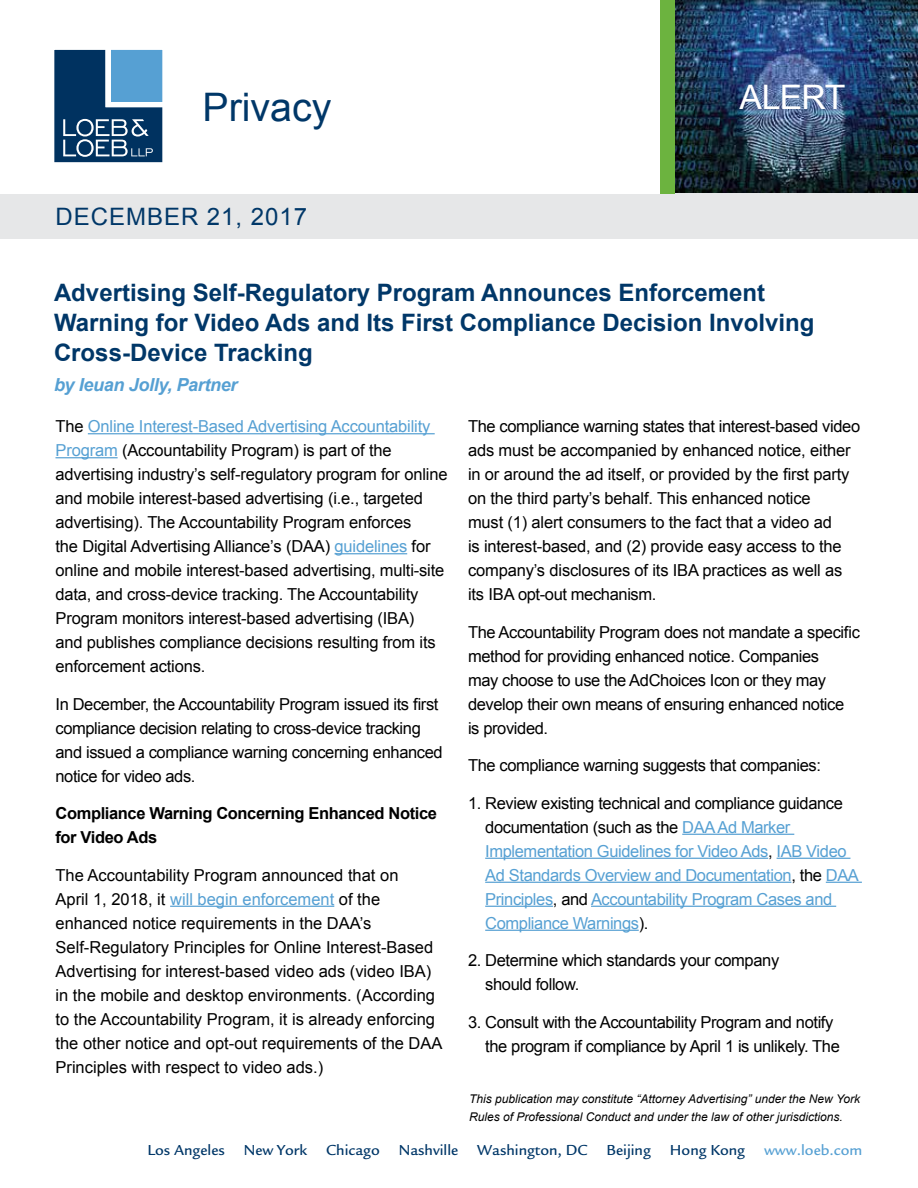
<style>
.page{position:relative;width:918px;height:1188px;background:#fff}
.page>*{position:absolute;margin:0;border:0;box-sizing:border-box;transform-origin:0 0}
.t1{font:39.3px "Arial";color:#003768}
.t2{font:33.75px "Arial";letter-spacing:-.025em;color:#fff}
.t3{font:700 24px/30px "Arial";color:#003768}
.t4{font:24px "Arial";letter-spacing:.04em;color:#003768}
.t5{font:italic 700 18px "Arial";letter-spacing:-.02em;color:#56a0d3}
.t6{font:16.5px/24px "Arial";letter-spacing:-.01em;color:#000}
.t7{font:16.5px/24px "Arial";letter-spacing:-.025em;color:#56a0d3}
.t8{font:700 16.5px/24px "Arial";letter-spacing:-.025em;color:#000}
.t9{font:500 15px "Legacy Sans";color:#003768}
.t10{font:500 15px "Legacy Sans";color:#56a0d3}
.t11{font:italic 12px/18px "Arial";color:#000}
.s1{color:#56a0d3}
.s2{color:#000}
</style>
<div class="page">
<div style="left:662px;top:0;width:256px;height:195px;background:#000;opacity:.75"></div>
<hr style="left:88px;top:433px;width:347px;height:1px;background:#56a0d3">
<hr style="left:56px;top:457px;width:62px;height:1px;background:#56a0d3">
<hr style="left:335px;top:553px;width:72px;height:1px;background:#56a0d3">
<hr style="left:170px;top:906px;width:164px;height:1px;background:#56a0d3">
<hr style="left:682px;top:834px;width:112px;height:1px;background:#56a0d3">
<hr style="left:485px;top:858px;width:283px;height:1px;background:#56a0d3">
<hr style="left:777px;top:858px;width:73px;height:1px;background:#56a0d3">
<hr style="left:485px;top:882px;width:306px;height:1px;background:#56a0d3">
<hr style="left:826px;top:882px;width:36px;height:1px;background:#56a0d3">
<hr style="left:485px;top:906px;width:68px;height:1px;background:#56a0d3">
<hr style="left:591px;top:906px;width:245px;height:1px;background:#56a0d3">
<hr style="left:485px;top:930px;width:154px;height:1px;background:#56a0d3">
<div style="left:0;top:194px;width:918px;height:45px;background:#e6e7e8"></div>
<div style="left:660px;top:0;width:15px;height:194px;background:#6cb33f"></div>
<svg style="left:55px;top:50px;width:107px;height:112px;background:#32638d"></svg>
<h1 class="t1" style="left:202px;top:82px;width:130px">Privacy</h1>
<h2 class="t2" style="left:740px;top:75px;width:108px">ALERT</h2>
<h3 class="t4" style="left:56px;top:201px;width:253px">DECEMBER 21, 2017</h3>
<h3 class="t3" style="left:54px;top:278px;width:762px">Advertising Self-Regulatory Program Announces Enforcement<br>Warning for Video Ads and Its First Compliance Decision Involving<br>Cross-Device Tracking</h3>
<p class="t5" style="left:54px;top:373px;width:185px">by Ieuan Jolly, Partner</p>
<p class="t6" style="left:56px;top:414px;width:394px">The <span class="s1">Online Interest-Based Advertising Accountability Program</span> (Accountability Program) is part of the advertising industry’s self-regulatory program for online and mobile interest-based advertising (i.e., targeted advertising). The Accountability Program enforces<br>the Digital Advertising Alliance’s (DAA) <span class="s1">guidelines</span> for online and mobile interest-based advertising, multi-site data, and cross-device tracking. The Accountability Program monitors interest-based advertising (IBA)<br>and publishes compliance decisions resulting from its enforcement actions.</p>
<p class="t6" style="left:56px;top:692px;width:389px">In December, the Accountability Program issued its first compliance decision relating to cross-device tracking and issued a compliance warning concerning enhanced notice for video ads.</p>
<p class="t8" style="left:56px;top:802px;width:383px">Compliance Warning Concerning Enhanced Notice for Video Ads</p>
<p class="t6" style="left:56px;top:863px;width:389px">The Accountability Program announced that on<br>April 1, 2018, it <span class="s1">will begin enforcement</span> of the enhanced notice requirements in the DAA’s Self-Regulatory Principles for Online Interest-Based Advertising for interest-based video ads (video IBA) in the mobile and desktop environments. (According to the Accountability Program, it is already enforcing the other notice and opt-out requirements of the DAA Principles with respect to video ads.)</p>
<p class="t6" style="left:468px;top:414px;width:394px">The compliance warning states that interest-based video ads must be accompanied by enhanced notice, either in or around the ad itself, or provided by the first party on the third party’s behalf. This enhanced notice<br>must (1) alert consumers to the fact that a video ad<br>is interest-based, and (2) provide easy access to the company’s disclosures of its IBA practices as well as its IBA opt-out mechanism.</p>
<p class="t6" style="left:468px;top:620px;width:394px">The Accountability Program does not mandate a specific method for providing enhanced notice. Companies<br>may choose to use the AdChoices Icon or they may develop their own means of ensuring enhanced notice<br>is provided.</p>
<p class="t6" style="left:468px;top:753px;width:355px">The compliance warning suggests that companies:</p>
<p class="t7" style="left:485px;top:791px;width:375px;text-indent:-17px"><span class="s2">1. Review existing technical and compliance guidance documentation (such as the</span> DAA Ad Marker Implementation Guidelines for Video Ads<span class="s2">,</span> IAB Video Ad Standards Overview and Documentation<span class="s2">, the</span> DAA Principles<span class="s2">, and</span> Accountability Program Cases and Compliance Warnings<span class="s2">).</span></p>
<p class="t6" style="left:485px;top:949px;width:296px;text-indent:-17px">2. Determine which standards your company should follow.</p>
<p class="t6" style="left:485px;top:1010px;width:356px;text-indent:-17px">3. Consult with the Accountability Program and notify the program if compliance by April 1 is unlikely. The</p>
<p class="t11" style="left:469px;top:1089px;width:392px">This publication may constitute “Attorney Advertising” under the New York<br>Rules of Professional Conduct and under the law of other jurisdictions.</p>
<p class="t9" style="left:147px;top:1141px;width:79px">Los Angeles</p>
<p class="t9" style="left:244px;top:1141px;width:65px">New York</p>
<p class="t9" style="left:326px;top:1141px;width:55px">Chicago</p>
<p class="t9" style="left:399px;top:1141px;width:61px">Nashville</p>
<p class="t9" style="left:477px;top:1141px;width:112px">Washington, DC</p>
<p class="t9" style="left:607px;top:1141px;width:46px">Beijing</p>
<p class="t9" style="left:670px;top:1141px;width:77px">Hong Kong</p>
<p class="t10" style="left:764px;top:1141px;width:100px">www.loeb.com</p>
</div>
